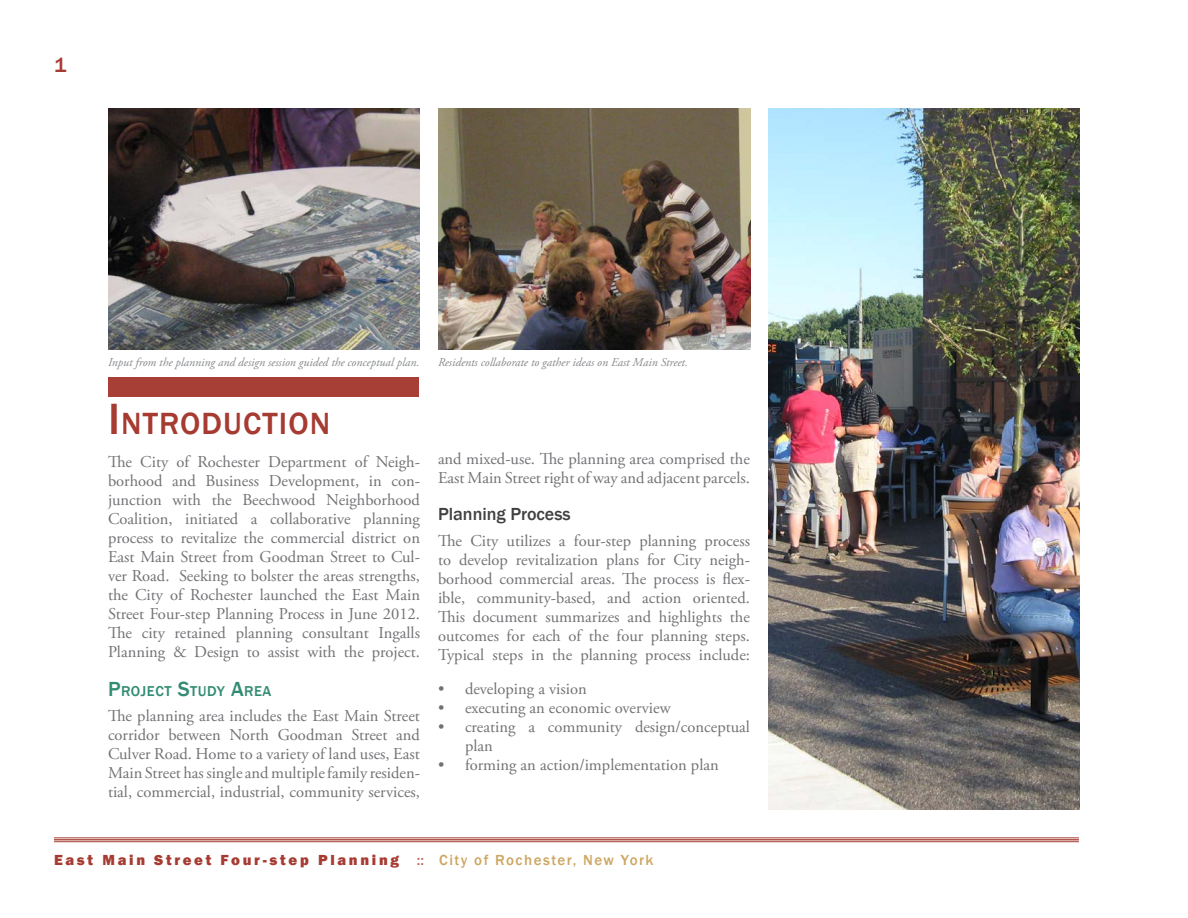
<style>
.page{position:relative;width:1188px;height:918px;background:#fff}
.page>*{position:absolute;margin:0;border:0;box-sizing:border-box;transform-origin:0 0}
.Heading_1{font:500 31.5px "Franklin Gothic";letter-spacing:.035em;color:#a63b32}
.Heading_3{font:500 21px "Franklin Gothic";color:#a63b32}
.Heading_3-2{font:500 18px "Franklin Gothic";color:#404040}
.Body_Text_copy{font:16.5px/18.9px "Adobe Garamond Pro";color:#717275;text-align:justify}
.Body_Text{font:800 15px "Franklin Gothic";letter-spacing:.18em;color:#a63b32}
.Heading_2{font:500 14.7px "Franklin Gothic";letter-spacing:.035em;color:#328c73}
.Captions{font:italic 12px "Adobe Garamond Pro";color:#87898c}
.s1{font-size:45px}
.s2{font-size:21px}
.s3{font-weight:500;color:#b8625b}
.s4{font-weight:500;color:#cca762}
</style>
<div class="page">
<hr style="left:54px;top:841px;width:1025px;height:1px;background:#a63b32">
<hr style="left:54px;top:839px;width:1025px;height:1px;background:#a63b32">
<hr style="left:54px;top:838px;width:1025px;height:1px;background:#a63b32">
<img style="left:438px;top:108px;width:312px;height:241px">
<img style="left:108px;top:108px;width:312px;height:241px">
<img style="left:768px;top:108px;width:312px;height:702px">
<div style="left:108px;top:377px;width:310px;height:19px;background:#a63b32"></div>
<p class="Heading_3" style="left:54px;top:52px;width:14px">1</p>
<p class="Captions" style="left:108px;top:355px;width:313px">Input from the planning and design session guided the conceptual plan.</p>
<p class="Captions" style="left:438px;top:355px;width:252px">Residents collaborate to gather ideas on East Main Street.</p>
<p class="Heading_1" style="left:108px;top:404px;width:224px"><span class="s1">I</span> NTRODUCTION</p>
<p class="Body_Text_copy" style="left:108px;top:453px;width:314px">The City of Rochester Department of Neigh&shy;borhood and Business Development, in con&shy;junction with the Beechwood Neighborhood Coalition, initiated a collaborative planning process to revitalize the commercial district on East Main Street from Goodman Street to Cul&shy;ver Road. Seeking to bolster the areas strengths, the City of Rochester launched the East Main Street Four-step Planning Process in June 2012.<br>The city retained planning consultant Ingalls Planning &amp; Design to assist with the project.</p>
<p class="Heading_2" style="left:108px;top:682px;width:165px"><span class="s2">P</span>ROJECT <span class="s2">S</span>TUDY <span class="s2">A</span>REA</p>
<p class="Body_Text_copy" style="left:108px;top:707px;width:314px">The planning area includes the East Main Street corridor between North Goodman Street and Culver Road. Home to a variety of land uses, East Main Street has single and multiple family residen&shy;tial, commercial, industrial, community services,</p>
<p class="Body_Text_copy" style="left:438px;top:450px;width:314px">and mixed-use. The planning area comprised the<br>East Main Street right of way and adjacent parcels.</p>
<p class="Heading_3-2" style="left:438px;top:503px;width:134px">Planning Process</p>
<p class="Body_Text_copy" style="left:438px;top:532px;width:314px">The City utilizes a four-step planning process to develop revitalization plans for City neigh&shy;borhood commercial areas. The process is flex&shy;ible, community-based, and action oriented.<br>This document summarizes and highlights the outcomes for each of the four planning steps.<br>Typical steps in the planning process include:</p>
<p class="Body_Text_copy" style="left:438px;top:680px;width:150px">• developing a vision</p>
<p class="Body_Text_copy" style="left:438px;top:698px;width:234px">• executing an economic overview</p>
<p class="Body_Text_copy" style="left:465px;top:717px;width:287px;text-indent:-27px">• creating a community design/conceptual plan</p>
<p class="Body_Text_copy" style="left:438px;top:755px;width:282px">• forming an action/implementation plan</p>
<p class="Body_Text" style="left:54px;top:850px;width:601px">East Main Street Four-step Planning <span class="s3">::</span> <span class="s4">City of Rochester, New York</span></p>
</div>
